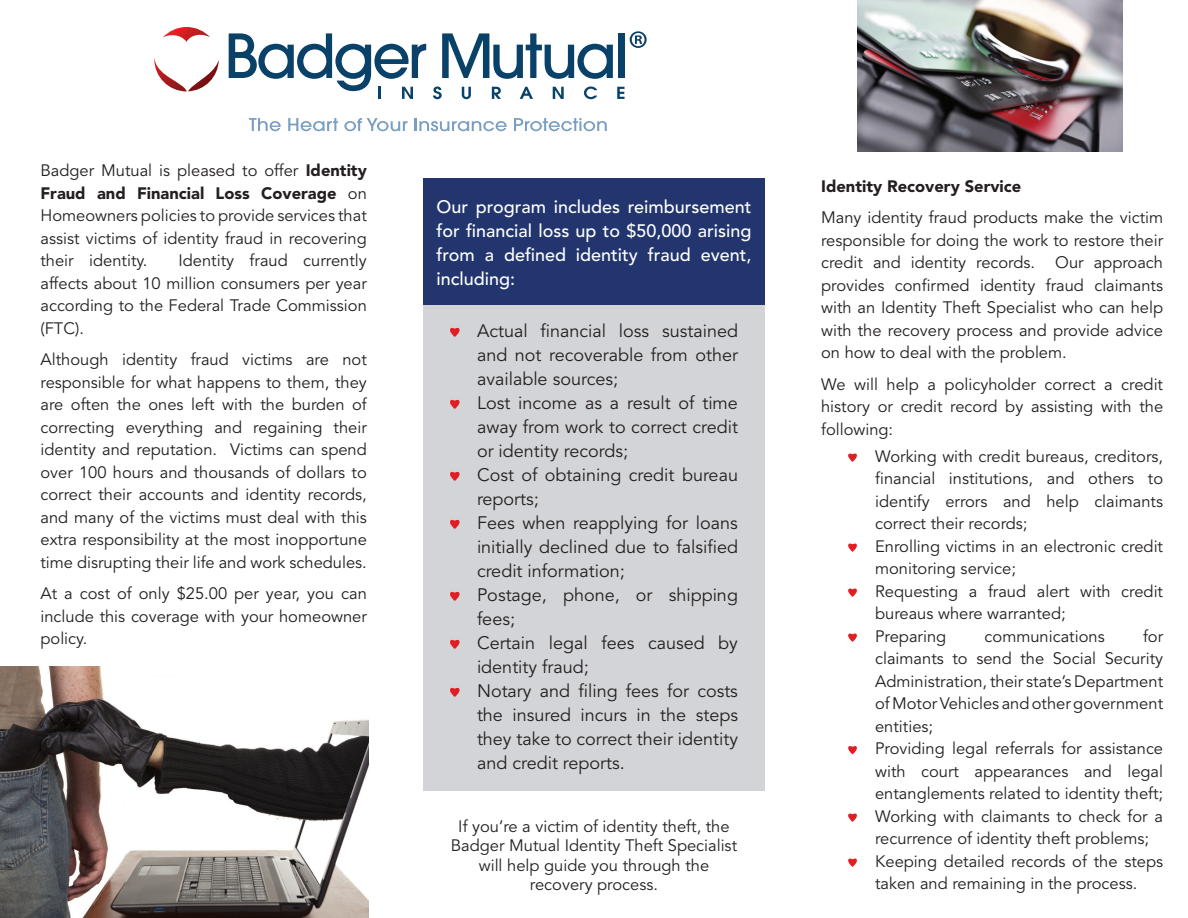
<style>
.page{position:relative;width:1188px;height:918px;background:#fff}
.page>*{position:absolute;margin:0;border:0;box-sizing:border-box;transform-origin:0 0}
.t1{font:18px/24px "Avenir";color:#231f20;text-align:justify}
.Body_Text{font:500 18px/24px "Avenir";color:#fff;text-align:justify}
.Body_Text-2{font:16.5px/22.5px "Avenir";color:#231f20;text-align:justify}
.Body_Text-3{font:900 16.5px "Avenir";color:#231f20}
.s1{font-weight:900}
.s2{font-family:"HEART shapes";color:#fff}
</style>
<div class="page">
<div style="left:423px;top:305px;width:342px;height:485px;background:#d3d4d8"></div>
<svg style="left:433px;top:87px;width:9px;height:12px"></svg>
<svg style="left:462px;top:87px;width:9px;height:12px"></svg>
<svg style="left:492px;top:87px;width:9px;height:12px"></svg>
<svg style="left:520px;top:87px;width:13px;height:12px"></svg>
<svg style="left:553px;top:87px;width:11px;height:12px"></svg>
<svg style="left:584px;top:87px;width:13px;height:12px"></svg>
<svg style="left:617px;top:87px;width:8px;height:12px"></svg>
<svg style="left:249px;top:118px;width:32px;height:13px"></svg>
<svg style="left:288px;top:118px;width:50px;height:13px"></svg>
<svg style="left:344px;top:118px;width:64px;height:13px"></svg>
<svg style="left:415px;top:118px;width:92px;height:13px"></svg>
<svg style="left:514px;top:118px;width:93px;height:13px"></svg>
<svg style="left:229px;top:33px;width:197px;height:66px"></svg>
<svg style="left:442px;top:33px;width:171px;height:46px"></svg>
<div style="left:618px;top:33px;width:6px;height:45px;background:#094169"></div>
<svg style="left:163px;top:27px;width:47px;height:15px"></svg>
<svg style="left:154px;top:58px;width:65px;height:33px"></svg>
<svg style="left:630px;top:31px;width:17px;height:17px"></svg>
<div style="left:423px;top:179px;width:342px;height:126px;background:#22356e"></div>
<img style="left:0;top:666px;width:369px;height:252px">
<img style="left:857px;top:0;width:266px;height:152px">
<p class="Body_Text-2" style="left:40px;top:160px;width:328px">Badger Mutual is pleased to offer <span class="s1">Identity Fraud and Financial Loss Coverage</span> on Homeowners policies to provide services that assist victims of identity fraud in recovering their identity.</p>
<p class="Body_Text-2" style="left:40px;top:250px;width:328px;text-indent:138px">Identity fraud currently affects about 10 million consumers per year according to the Federal Trade Commission (FTC).</p>
<p class="Body_Text-2" style="left:40px;top:349px;width:328px">Although identity fraud victims are not responsible for what happens to them, they are often the ones left with the burden of correcting everything and regaining their identity and reputation. Victims can spend over 100 hours and thousands of dollars to correct their accounts and identity records, and many of the victims must deal with this extra responsibility at the most inopportune time disrupting their life and work schedules.</p>
<p class="Body_Text-2" style="left:40px;top:583px;width:328px">At a cost of only $25.00 per year, you can include this coverage with your homeowner policy.</p>
<p class="Body_Text" style="left:436px;top:195px;width:317px">Our program includes reimbursement for financial loss up to $50,000 arising from a defined identity fraud event, including:</p>
<p class="t1" style="left:477px;top:319px;width:263px;text-indent:-27px"><span class="s2">G</span> Actual financial loss sustained and not recoverable from other available sources;</p>
<p class="t1" style="left:477px;top:391px;width:263px;text-indent:-27px"><span class="s2">G</span> Lost income as a result of time away from work to correct credit or identity records;</p>
<p class="t1" style="left:477px;top:463px;width:263px;text-indent:-27px"><span class="s2">G</span> Cost of obtaining credit bureau reports;</p>
<p class="t1" style="left:477px;top:511px;width:263px;text-indent:-27px"><span class="s2">G</span> Fees when reapplying for loans initially declined due to falsified credit information;</p>
<p class="t1" style="left:477px;top:583px;width:262px;text-indent:-27px"><span class="s2">G</span> Postage, phone, or shipping fees;</p>
<p class="t1" style="left:477px;top:631px;width:263px;text-indent:-27px"><span class="s2">G</span> Certain legal fees caused by identity fraud;</p>
<p class="t1" style="left:477px;top:679px;width:263px;text-indent:-27px"><span class="s2">G</span> Notary and filing fees for costs the insured incurs in the steps they take to correct their identity and credit reports.</p>
<p class="Body_Text-2" style="left:451px;top:817px;width:288px;line-height:19.5px;text-align:center">If you’re a victim of identity theft, the<br>Badger Mutual Identity Theft Specialist will help guide you through the recovery process.</p>
<p class="Body_Text-3" style="left:821px;top:176px;width:202px">Identity Recovery Service</p>
<p class="Body_Text-2" style="left:821px;top:207px;width:344px">Many identity fraud products make the victim responsible for doing the work to restore their credit and identity records. Our approach provides confirmed identity fraud claimants with an Identity Theft Specialist who can help with the recovery process and provide advice on how to deal with the problem.</p>
<p class="Body_Text-2" style="left:821px;top:373px;width:344px">We will help a policyholder correct a credit history or credit record by assisting with the following:</p>
<p class="Body_Text-2" style="left:875px;top:445px;width:289px;text-indent:-27px"><span class="s2">G</span> Working with credit bureaus, creditors, financial institutions, and others to identify errors and help claimants correct their records;</p>
<p class="Body_Text-2" style="left:875px;top:535px;width:289px;text-indent:-27px"><span class="s2">G</span> Enrolling victims in an electronic credit monitoring service;</p>
<p class="Body_Text-2" style="left:875px;top:580px;width:289px;text-indent:-27px"><span class="s2">G</span> Requesting a fraud alert with credit bureaus where warranted;</p>
<p class="Body_Text-2" style="left:848px;top:625px;width:100px"><span class="s2">G</span> Preparing</p>
<p class="Body_Text-2" style="left:985px;top:625px;width:122px">communications</p>
<p class="Body_Text-2" style="left:875px;top:625px;width:290px;text-indent:268px">for claimants to send the Social Security Administration, their state’s Department of Motor Vehicles and other government entities;</p>
<p class="Body_Text-2" style="left:875px;top:738px;width:290px;text-indent:-27px"><span class="s2">G</span> Providing legal referrals for assistance with court appearances and legal entanglements related to identity theft;</p>
<p class="Body_Text-2" style="left:875px;top:805px;width:290px;text-indent:-27px"><span class="s2">G</span> Working with claimants to check for a recurrence of identity theft problems;</p>
<p class="Body_Text-2" style="left:848px;top:850px;width:317px;text-align:center"><span class="s2">G</span> Keeping detailed records of the steps taken and remaining in the process.</p>
</div>
